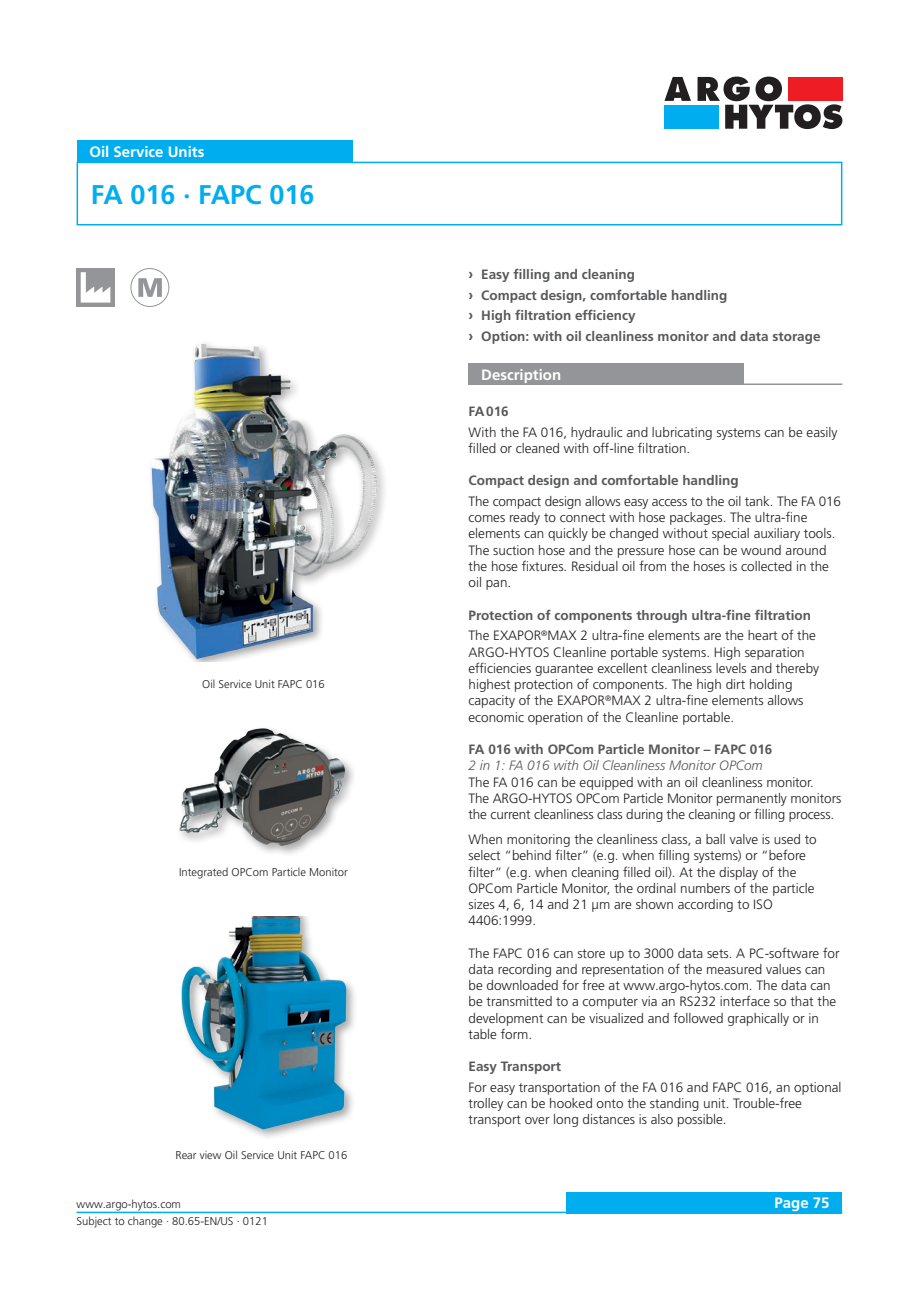
<style>
.page{position:relative;width:919px;height:1289px;background:#fff}
.page>*{position:absolute;margin:0;border:0;box-sizing:border-box;transform-origin:0 0}
._01_Headline_blue{font:700 27px "Frutiger LT Pro";color:#00aeef}
._04_Headline_white{font:700 15px "Frutiger LT Pro";color:#fff}
._06_Copytext{font:300 13.5px/16.2px "Frutiger LT Pro";color:#231f20}
._05_Subline_Copytext{font:700 13.5px "Frutiger LT Pro";color:#57585a}
._10_Subline_Italic{font:italic 300 13.5px "Frutiger LT";color:#57585a}
._06_Copytext-2{font:700 13.5px "Frutiger LT Pro";color:#57585a}
._08_Legend{font:300 11.25px "Frutiger LT Pro";color:#231f20}
.s1{font-size:15px}
</style>
<div class="page">
<div style="left:566px;top:1191px;width:276px;height:22px;background:#00aeef"></div>
<hr style="left:77px;top:1211px;width:765px;height:2px;background:#00aeef">
<svg style="left:664px;top:77px;width:27px;height:24px"></svg>
<div style="left:664px;top:105px;width:55px;height:24px;background:#00aeef"></div>
<svg style="left:697px;top:77px;width:145px;height:52px"></svg>
<div style="left:77px;top:162px;width:765px;height:63px;border:2px solid #00aeef"></div>
<div style="left:77px;top:140px;width:275px;height:22px;background:#00aeef"></div>
<svg style="left:77px;top:268px;width:38px;height:38px"></svg>
<svg style="left:81px;top:272px;width:29px;height:30px"></svg>
<div style="left:130px;top:268px;width:39px;height:39px;border:1px solid #939598;border-radius:50%"></div>
<svg style="left:138px;top:278px;width:24px;height:19px"></svg>
<div style="left:468px;top:364px;width:276px;height:21px;background:#939598"></div>
<hr style="left:468px;top:383px;width:374px;height:2px;background:#939598">
<img style="left:182px;top:916px;width:173px;height:221px">
<img style="left:179px;top:728px;width:175px;height:126px">
<img style="left:151px;top:343px;width:234px;height:318px">
<p class="_04_Headline_white" style="left:89px;top:143px;width:117px">Oil Service Units</p>
<p class="_01_Headline_blue" style="left:91px;top:178px;width:225px">FA 016 · FAPC 016</p>
<p class="_08_Legend" style="left:202px;top:677px;width:124px">Oil Service Unit FAPC 016</p>
<p class="_08_Legend" style="left:179px;top:866px;width:170px">Integrated OPCom Particle Monitor</p>
<p class="_08_Legend" style="left:175px;top:1148px;width:173px">Rear view Oil Service Unit FAPC 016</p>
<p class="_05_Subline_Copytext" style="left:468px;top:266px;width:168px"><span class="s1">›</span> Easy filling and cleaning</p>
<p class="_05_Subline_Copytext" style="left:468px;top:287px;width:260px"><span class="s1">›</span> Compact design, comfortable handling</p>
<p class="_05_Subline_Copytext" style="left:468px;top:307px;width:169px"><span class="s1">›</span> High filtration efficiency</p>
<p class="_05_Subline_Copytext" style="left:468px;top:328px;width:353px"><span class="s1">›</span> Option: with oil cleanliness monitor and data storage</p>
<p class="_04_Headline_white" style="left:481px;top:366px;width:81px">Description</p>
<p class="_05_Subline_Copytext" style="left:468px;top:404px;width:42px">FA016</p>
<p class="_06_Copytext" style="left:468px;top:424px;width:370px">With the FA 016, hydraulic and lubricating systems can be easily filled or cleaned with off-line filtration.</p>
<p class="_05_Subline_Copytext" style="left:468px;top:473px;width:272px">Compact design and comfortable handling</p>
<p class="_06_Copytext" style="left:468px;top:493px;width:374px">The compact design allows easy access to the oil tank. The FA 016 comes ready to connect with hose packages. The ultra-fine elements can quickly be changed without special auxiliary tools.<br>The suction hose and the pressure hose can be wound around the hose fixtures. Residual oil from the hoses is collected in the oil pan.</p>
<p class="_05_Subline_Copytext" style="left:468px;top:607px;width:344px">Protection of components through ultra-fine filtration</p>
<p class="_06_Copytext" style="left:468px;top:627px;width:352px">The EXAPOR<sup>®</sup>MAX 2 ultra-fine elements are the heart of the ARGO-HYTOS Cleanline portable systems. High separation efficiencies guarantee excellent cleanliness levels and thereby highest protection of components. The high dirt holding capacity of the EXAPOR<sup>®</sup>MAX 2 ultra-fine elements allows economic operation of the Cleanline portable.</p>
<p class="_06_Copytext-2" style="left:468px;top:741px;width:305px">FA 016 with OPCom Particle Monitor – FAPC 016</p>
<p class="_10_Subline_Italic" style="left:468px;top:758px;width:296px">2 in 1: FA 016 with Oil Cleanliness Monitor OPCom</p>
<p class="_06_Copytext" style="left:468px;top:774px;width:347px">The FA 016 can be equipped with an oil cleanliness monitor.</p>
<p class="_06_Copytext" style="left:468px;top:790px;width:374px">The ARGO-HYTOS OPCom Particle Monitor permanently monitors the current cleanliness class during the cleaning or filling process.</p>
<p class="_06_Copytext" style="left:468px;top:831px;width:350px">When monitoring the cleanliness class, a ball valve is used to select “behind filter” (e.g. when filling systems) or “before filter” (e.g. when cleaning filled oil). At the display of the OPCom Particle Monitor, the ordinal numbers of the particle sizes 4, 6, 14 and 21 µm are shown according to ISO 4406:1999.</p>
<p class="_06_Copytext" style="left:468px;top:945px;width:372px">The FAPC 016 can store up to 3000 data sets. A PC-software for data recording and representation of the measured values can be downloaded for free at www.argo-hytos.com. The data can be transmitted to a computer via an RS232 interface so that the development can be visualized and followed graphically or in table form.</p>
<p class="_05_Subline_Copytext" style="left:468px;top:1058px;width:94px">Easy Transport</p>
<p class="_06_Copytext" style="left:468px;top:1078px;width:374px">For easy transportation of the FA 016 and FAPC 016, an optional trolley can be hooked onto the standing unit. Trouble-free transport over long distances is also possible.</p>
<p class="_08_Legend" style="left:77px;top:1197px;width:106px">www.argo-hytos.com</p>
<p class="_04_Headline_white" style="left:774px;top:1194px;width:57px">Page 75</p>
<p class="_08_Legend" style="left:77px;top:1214px;width:193px">Subject to change · 80.65-EN/US · 0121</p>
</div>
